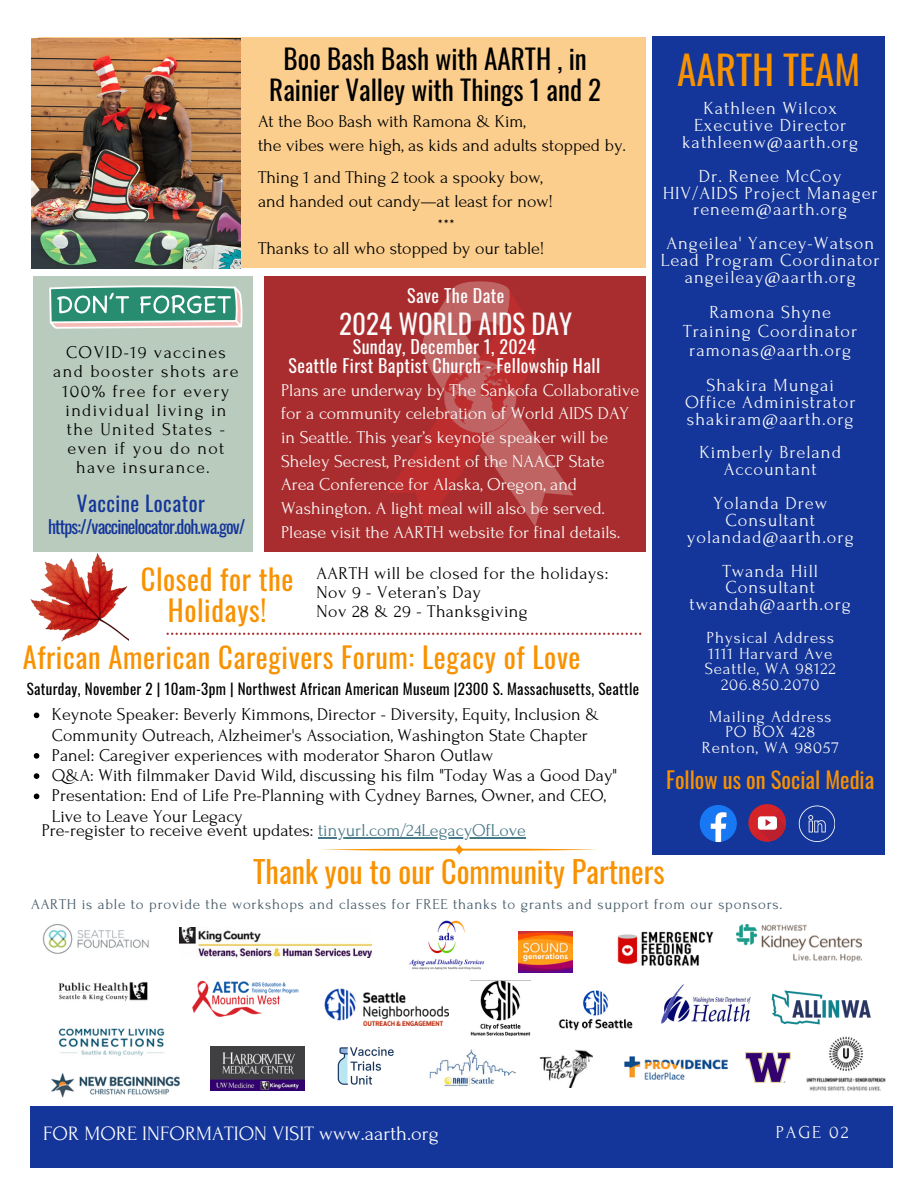
<style>
.page{position:relative;width:918px;height:1188px;background:#fff}
.page>*{position:absolute;margin:0;border:0;box-sizing:border-box;transform-origin:0 0}
.t1{font:39.15px "Oswald";color:#f89200}
.t2{font:30.15px "Oswald";color:#f89200}
.t3{font:28.5px/30.3px "Oswald";letter-spacing:.02em;color:#f89200;text-align:center}
.t4{font:27.15px/31.5px "Oswald";color:#000;text-align:center}
.t5{font:27.15px "Oswald";color:#fafafa}
.t6{font:22.5px "Oswald";color:#f89200}
.t7{font:21px "Oswald";letter-spacing:.02em;color:#143599}
.t8{font:20.4px "Forum";color:#fff}
.t9{font:18.45px/16.8px "Forum";letter-spacing:.05em;color:#fafafa;text-align:center}
.t10{font:18.15px "Forum";letter-spacing:.1em;color:#fafafa}
.t11{font:18px/20.2px "Forum";color:#000}
.t12{font:18px/23.7px "Forum";letter-spacing:-.005em;color:#fafafa}
.t13{font:18px/19.2px "Forum";letter-spacing:.075em;color:#000;text-align:center}
.t14{font:18px/19.2px "Forum";letter-spacing:.02em;color:#000}
.t15{font:18px/19.2px "Oswald";letter-spacing:.02em;color:#fff;text-align:center}
.t16{font:18px "Oswald";letter-spacing:-.05em;color:#143599}
.t17{font:18px "Oswald";letter-spacing:.02em;color:#fefefe}
.t18{font:16.95px/15.8px "Forum";letter-spacing:.05em;color:#fafafa;text-align:center}
.t19{font:15px "Forum";letter-spacing:.05em;color:#435967}
.t20{font:15px "Oswald";letter-spacing:.02em;color:#000}
.s1{color:#467886}
</style>
<div class="page">
<div style="left:31px;top:1106px;width:862px;height:62px;background:#143599"></div>
<div style="left:652px;top:36px;width:233px;height:819px;background:#143599"></div>
<img style="left:210px;top:1047px;width:95px;height:44px">
<img style="left:429px;top:1049px;width:87px;height:37px">
<img style="left:617px;top:931px;width:97px;height:35px">
<img style="left:180px;top:928px;width:191px;height:30px">
<img style="left:771px;top:990px;width:100px;height:35px">
<img style="left:409px;top:920px;width:75px;height:50px">
<img style="left:42px;top:924px;width:107px;height:30px">
<img style="left:662px;top:984px;width:89px;height:40px">
<img style="left:192px;top:980px;width:106px;height:36px">
<img style="left:325px;top:989px;width:124px;height:37px">
<img style="left:58px;top:981px;width:90px;height:20px">
<img style="left:558px;top:990px;width:75px;height:41px">
<svg style="left:322px;top:844px;width:274px;height:11px"></svg>
<img style="left:737px;top:924px;width:125px;height:37px">
<svg style="left:700px;top:805px;width:37px;height:37px"></svg>
<svg style="left:799px;top:806px;width:36px;height:36px"></svg>
<div style="left:748px;top:804px;width:38px;height:38px;background:#d42428;border-radius:50%"></div>
<svg style="left:754px;top:810px;width:32px;height:32px"></svg>
<img style="left:51px;top:1073px;width:129px;height:25px">
<img style="left:337px;top:1047px;width:57px;height:38px">
<img style="left:807px;top:1036px;width:79px;height:55px">
<img style="left:624px;top:1056px;width:104px;height:24px">
<img style="left:519px;top:932px;width:54px;height:40px">
<img style="left:745px;top:1052px;width:45px;height:31px">
<img style="left:471px;top:980px;width:60px;height:55px">
<img style="left:58px;top:1028px;width:107px;height:28px">
<img style="left:540px;top:1050px;width:53px;height:38px">
<hr style="left:318px;top:837px;width:208px;height:2px;background:#467886">
<div style="left:38px;top:37px;width:607px;height:230px;background:#fbce8d"></div>
<img style="left:32px;top:38px;width:209px;height:230px">
<div style="left:33px;top:276px;width:220px;height:276px;background:#b8cbbd"></div>
<svg style="left:49px;top:285px;width:194px;height:44px"></svg>
<div style="left:264px;top:276px;width:382px;height:276px;background:#a92d2e"></div>
<svg style="left:387px;top:281px;width:186px;height:246px"></svg>
<img style="left:31px;top:554px;width:97px;height:88px">
<svg style="left:167px;top:633px;width:474px;height:2px"></svg>
<svg style="left:34px;top:713px;width:5px;height:5px"></svg>
<svg style="left:34px;top:753px;width:5px;height:6px"></svg>
<svg style="left:34px;top:773px;width:5px;height:6px"></svg>
<svg style="left:34px;top:794px;width:5px;height:5px"></svg>
<p class="t4" style="left:269px;top:42px;width:333px">Boo Bash Bash with AARTH , in<br>Rainier Valley with Things 1 and 2</p>
<p class="t11" style="left:258px;top:110px;width:370px;line-height:23.7px">At the Boo Bash with Ramona &amp; Kim,<br>the vibes were high, as kids and adults stopped by.</p>
<p class="t11" style="left:258px;top:168px;width:286px">Thing 1 and Thing 2 took a spooky bow,</p>
<p class="t11" style="left:258px;top:191px;width:297px">and handed out candy—at least for now!</p>
<p class="t11" style="left:438px;top:215px;width:19px">***</p>
<p class="t11" style="left:258px;top:239px;width:288px">Thanks to all who stopped by our table!</p>
<p class="t17" style="left:407px;top:282px;width:98px">Save The Date</p>
<p class="t5" style="left:339px;top:302px;width:234px">2024 WORLD AIDS DAY</p>
<p class="t15" style="left:289px;top:336px;width:313px">Sunday, December 1, 2024<br>Seattle First Baptist Church - Fellowship Hall</p>
<p class="t13" style="left:53px;top:343px;width:187px">COVID-19 vaccines and booster shots are<br>100% free for every individual living in the United States - even if you do not have insurance.</p>
<p class="t12" style="left:281px;top:378px;width:360px">Plans are underway by The Sankofa Collaborative for a community celebration of World AIDS DAY in Seattle. This year’s keynote speaker will be Sheley Secrest, President of the NAACP State Area Conference for Alaska, Oregon, and Washington. A light meal will also be served.<br>Please visit the AARTH website for final details.</p>
<p class="t14" style="left:317px;top:563px;width:293px">AARTH will be closed for the holidays:<br>Nov 9 - Veteran’s Day<br>Nov 28 &amp; 29 - Thanksgiving</p>
<p class="t7" style="left:77px;top:487px;width:129px">Vaccine Locator</p>
<h3 class="t16" style="left:48px;top:512px;width:199px">https://vaccinelocator.doh.wa.gov/</h3>
<p class="t3" style="left:141px;top:563px;width:154px">Closed for the<br>Holidays!</p>
<p class="t3" style="left:23px;top:641px;width:559px">African American Caregivers Forum: Legacy of Love</p>
<p class="t20" style="left:27px;top:677px;width:614px">Saturday, November 2 | 10am-3pm | Northwest African American Museum |2300 S. Massachusetts, Seattle</p>
<p class="t11" style="left:52px;top:705px;width:549px">Keynote Speaker: Beverly Kimmons, Director - Diversity, Equity, Inclusion &amp;<br>Community Outreach, Alzheimer's Association, Washington State Chapter</p>
<p class="t11" style="left:52px;top:745px;width:443px">Panel: Caregiver experiences with moderator Sharon Outlaw</p>
<p class="t11" style="left:52px;top:766px;width:567px">Q&amp;A: With filmmaker David Wild, discussing his film "Today Was a Good Day"</p>
<p class="t11" style="left:52px;top:786px;width:556px">Presentation: End of Life Pre-Planning with Cydney Barnes, Owner, and CEO,<br>Live to Leave Your Legacy</p>
<p class="t11" style="left:42px;top:821px;width:486px">Pre-register to receive event updates: <span class="s1">tinyurl.com/24LegacyOfLove</span></p>
<p class="t1" style="left:677px;top:39px;width:184px">AARTH TEAM</p>
<p class="t9" style="left:682px;top:100px;width:178px">Kathleen Wilcox<br>Executive Director kathleenw@aarth.org</p>
<p class="t9" style="left:663px;top:168px;width:217px">Dr. Renee McCoy<br>HIV/AIDS Project Manager reneem@aarth.org</p>
<p class="t9" style="left:661px;top:235px;width:220px">Angeilea' Yancey-Watson<br>Lead Program Coordinator angeileay@aarth.org</p>
<p class="t9" style="left:683px;top:303px;width:176px;line-height:19.2px">Ramona Shyne<br>Training Coordinator ramonas@aarth.org</p>
<p class="t9" style="left:685px;top:377px;width:172px">Shakira Mungai<br>Office Administrator shakiram@aarth.org</p>
<p class="t9" style="left:699px;top:444px;width:143px">Kimberly Breland<br>Accountant</p>
<p class="t9" style="left:687px;top:495px;width:169px">Yolanda Drew<br>Consultant yolandad@aarth.org</p>
<p class="t9" style="left:690px;top:563px;width:163px">Twanda Hill<br>Consultant twandah@aarth.org</p>
<p class="t18" style="left:705px;top:630px;width:133px">Physical Address<br>1111 Harvard Ave<br>Seattle, WA 98122<br>206.850.2070</p>
<p class="t18" style="left:702px;top:709px;width:139px">Mailing Address<br>PO BOX 428<br>Renton, WA 98057</p>
<p class="t6" style="left:666px;top:763px;width:210px">Follow us on Social Media</p>
<p class="t2" style="left:253px;top:848px;width:413px">Thank you to our Community Partners</p>
<p class="t19" style="left:31px;top:896px;width:753px">AARTH is able to provide the workshops and classes for FREE thanks to grants and support from our sponsors.</p>
<h4 class="t8" style="left:43px;top:1122px;width:397px">FOR MORE INFORMATION VISIT www.aarth.org</h4>
<h1 class="t10" style="left:776px;top:1123px;width:74px">PAGE 02</h1>
</div>
